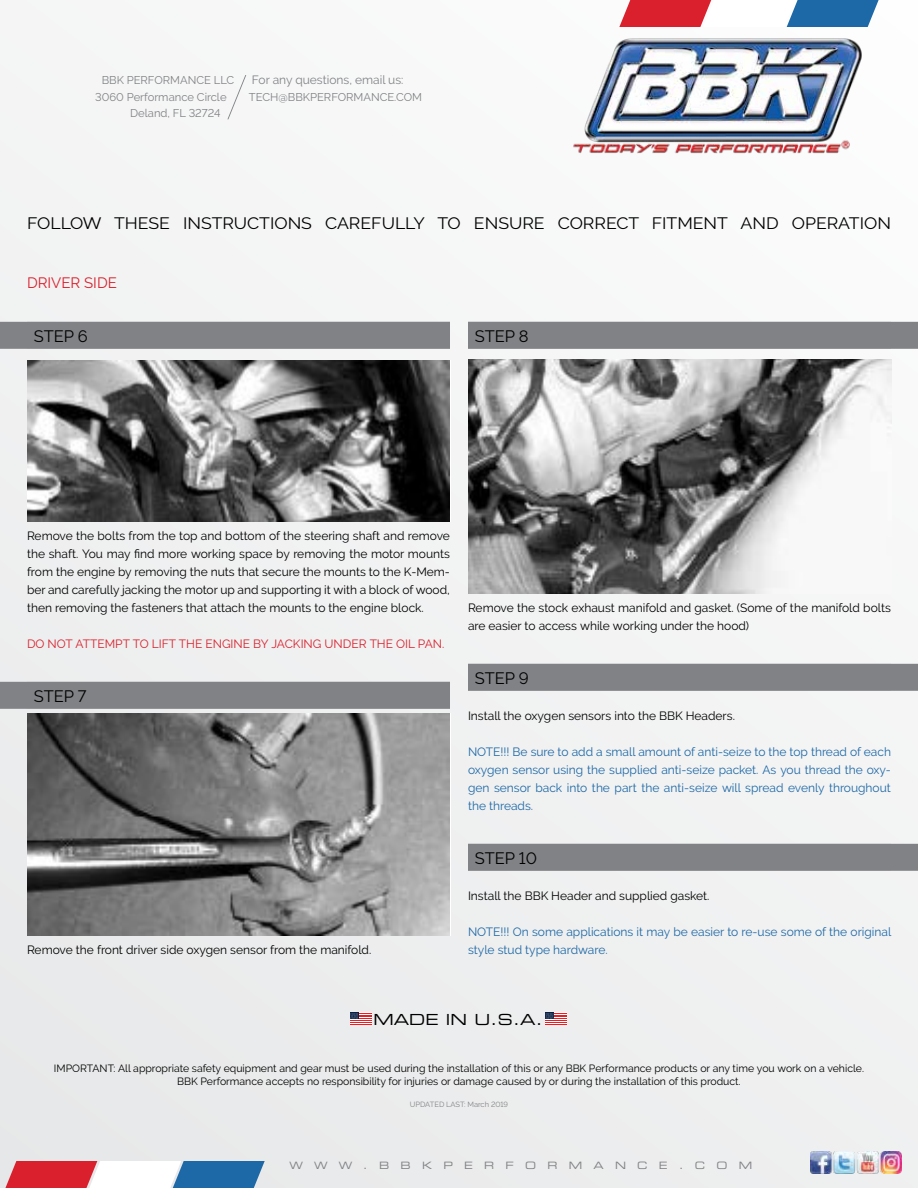
<style>
.page{position:relative;width:918px;height:1188px;background:#f2f2f3}
.page>*{position:absolute;margin:0;border:0;box-sizing:border-box;transform-origin:0 0}
.t1{font:16.5px "Raleway";color:#000;scale:1.07 1}
.t2{font:16.5px "Raleway";color:#000}
.t3{font:15.3px "Eurostile Extended Two";color:#000}
.t4{font:15px "Raleway";color:#da202c}
.t5{font:12px/18px "Raleway";color:#000;text-align:justify}
.t6{font:12px/18px "Raleway";color:#1d68a6;text-align:justify}
.t7{font:12px "Raleway";color:#da202c}
.t8{font:12px "Raleway";color:#808285}
.t9{font:11.25px "Raleway";color:#808285}
.t10{font:10.5px/12.6px "Raleway";color:#000;text-align:center}
.t11{font:10.2px "Eurostile Extended Two";letter-spacing:1.11em;color:#808285}
.t12{font:7.5px "Raleway";color:#808285}
</style>
<div class="page">
<svg style="left:619px;top:0;width:265px;height:27px"></svg>
<svg style="left:0;top:1161px;width:265px;height:27px"></svg>
<img style="left:573px;top:37px;width:290px;height:117px">
<svg style="left:227px;top:75px;width:19px;height:45px"></svg>
<svg style="left:545px;top:1013px;width:22px;height:12px"></svg>
<svg style="left:350px;top:1013px;width:21px;height:12px"></svg>
<img style="left:810px;top:1152px;width:92px;height:21px">
<div style="left:468px;top:844px;width:450px;height:27px;background:#808285"></div>
<div style="left:468px;top:664px;width:450px;height:27px;background:#808285"></div>
<div style="left:468px;top:322px;width:450px;height:27px;background:#808285"></div>
<div style="left:0;top:682px;width:450px;height:27px;background:#808285"></div>
<div style="left:0;top:322px;width:450px;height:27px;background:#808285"></div>
<img style="left:27px;top:360px;width:423px;height:162px">
<img style="left:27px;top:713px;width:423px;height:223px">
<img style="left:468px;top:360px;width:423px;height:234px">
<p class="t9" style="left:102px;top:74px;width:134px">BBK PERFORMANCE LLC</p>
<p class="t9" style="left:95px;top:90px;width:133px">3060 Performance Circle</p>
<p class="t9" style="left:130px;top:107px;width:92px">Deland, FL 32724</p>
<p class="t8" style="left:252px;top:73px;width:153px">For any questions, email us:</p>
<p class="t9" style="left:249px;top:90px;width:175px">TECH@BBKPERFORMANCE.COM</p>
<h1 class="t1" style="left:27px;top:214px;width:809px">FOLLOW THESE INSTRUCTIONS CAREFULLY TO ENSURE CORRECT FITMENT AND OPERATION</h1>
<p class="t4" style="left:27px;top:274px;width:91px">DRIVER SIDE</p>
<p class="t2" style="left:34px;top:327px;width:56px">STEP 6</p>
<p class="t2" style="left:475px;top:327px;width:55px">STEP 8</p>
<p class="t5" style="left:27px;top:527px;width:424px">Remove the bolts from the top and bottom of the steering shaft and remove</p>
<p class="t5" style="left:27px;top:545px;width:425px">the shaft. You may find more working space by removing the motor mounts</p>
<p class="t5" style="left:27px;top:563px;width:424px">from the engine by removing the nuts that secure the mounts to the K-Mem&shy;ber and carefully jacking the motor up and supporting it with a block of wood, then removing the fasteners that attach the mounts to the engine block.</p>
<p class="t7" style="left:27px;top:637px;width:419px">DO NOT ATTEMPT TO LIFT THE ENGINE BY JACKING UNDER THE OIL PAN.</p>
<p class="t2" style="left:34px;top:687px;width:54px">STEP 7</p>
<p class="t5" style="left:27px;top:941px;width:346px">Remove the front driver side oxygen sensor from the manifold.</p>
<p class="t5" style="left:468px;top:599px;width:424px">Remove the stock exhaust manifold and gasket. (Some of the manifold bolts are easier to access while working under the hood)</p>
<p class="t2" style="left:475px;top:669px;width:56px">STEP 9</p>
<p class="t5" style="left:468px;top:707px;width:268px">Install the oxygen sensors into the BBK Headers.</p>
<p class="t6" style="left:468px;top:743px;width:425px">NOTE!!! Be sure to add a small amount of anti-seize to the top thread of each oxygen sensor using the supplied anti-seize packet. As you thread the oxy&shy;gen sensor back into the part the anti-seize will spread evenly throughout the threads.</p>
<p class="t2" style="left:475px;top:849px;width:64px">STEP 10</p>
<p class="t5" style="left:468px;top:887px;width:243px">Install the BBK Header and supplied gasket.</p>
<p class="t6" style="left:468px;top:923px;width:425px">NOTE!!! On some applications it may be easier to re-use some of the original style stud type hardware.</p>
<p class="t3" style="left:373px;top:1009px;width:171px">MADE IN U.S.A.</p>
<p class="t10" style="left:54px;top:1062px;width:812px">IMPORTANT: All appropriate safety equipment and gear must be used during the installation of this or any BBK Performance products or any time you work on a vehicle.<br>BBK Performance accepts no responsibility for injuries or damage caused by or during the installation of this product.</p>
<p class="t12" style="left:410px;top:1100px;width:100px">UPDATED LAST: March 2019</p>
<p class="t11" style="left:289px;top:1158px;width:464px">WWW.BBKPERFORMANCE.COM</p>
</div>
